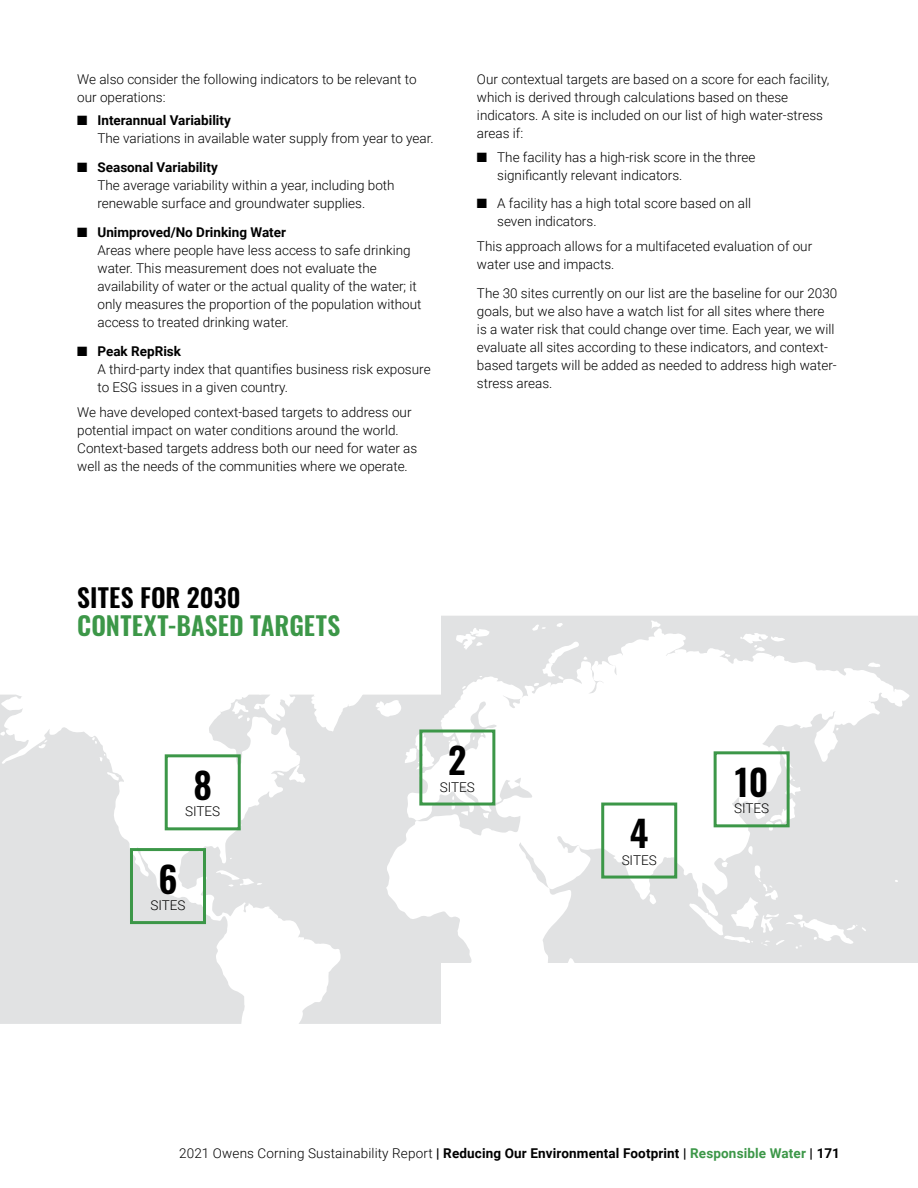
<style>
.page{position:relative;width:918px;height:1188px;background:#fff}
.page>*{position:absolute;margin:0;border:0;box-sizing:border-box;transform-origin:0 0}
.t1{font:600 36px "Oswald";color:#000}
.t2{font:600 25.5px "Oswald";letter-spacing:.005em;color:#3c9748}
.t3{font:600 25.5px "Oswald";letter-spacing:.005em;color:#000}
.t4{font:300 13.5px/18px "Roboto";color:#000}
.t5{font:700 13.5px "Roboto";letter-spacing:.01em;color:#000}
.s1{font-weight:700}
.s2{font-weight:300}
.s3{color:#3c9748}
</style>
<div class="page">
<svg style="left:0;top:616px;width:918px;height:408px"></svg>
<svg style="left:386px;top:628px;width:524px;height:342px"></svg>
<svg style="left:648px;top:894px;width:8px;height:11px"></svg>
<svg style="left:482px;top:813px;width:7px;height:6px"></svg>
<svg style="left:748px;top:846px;width:5px;height:9px"></svg>
<svg style="left:766px;top:747px;width:35px;height:84px"></svg>
<svg style="left:472px;top:736px;width:3px;height:4px"></svg>
<svg style="left:449px;top:736px;width:11px;height:14px"></svg>
<svg style="left:462px;top:685px;width:4px;height:4px"></svg>
<svg style="left:557px;top:623px;width:6px;height:5px"></svg>
<svg style="left:532px;top:624px;width:14px;height:7px"></svg>
<svg style="left:534px;top:641px;width:54px;height:45px"></svg>
<svg style="left:455px;top:628px;width:35px;height:22px"></svg>
<svg style="left:740px;top:633px;width:45px;height:19px"></svg>
<svg style="left:868px;top:662px;width:13px;height:6px"></svg>
<svg style="left:651px;top:619px;width:10px;height:10px"></svg>
<svg style="left:724px;top:653px;width:7px;height:4px"></svg>
<svg style="left:142px;top:616px;width:293px;height:167px"></svg>
<svg style="left:451px;top:796px;width:17px;height:20px"></svg>
<svg style="left:689px;top:861px;width:177px;height:88px"></svg>
<svg style="left:558px;top:957px;width:17px;height:13px"></svg>
<svg style="left:1px;top:667px;width:340px;height:357px;fill:#e1e2e3"></svg>
<div style="left:165px;top:754px;width:76px;height:76px;border:3px solid #3c9748"></div>
<div style="left:130px;top:848px;width:76px;height:76px;border:3px solid #3c9748"></div>
<div style="left:419px;top:730px;width:76px;height:76px;border:3px solid #3c9748"></div>
<div style="left:601px;top:803px;width:76px;height:76px;border:3px solid #3c9748"></div>
<div style="left:714px;top:751px;width:76px;height:76px;border:3px solid #3c9748"></div>
<p class="t4" style="left:77px;top:70px;width:341px">We also consider the following indicators to be relevant to our operations:</p>
<p class="t4" style="left:97px;top:111px;width:338px;text-indent:-20px">■ <span class="s1">Interannual Variability<br></span>The variations in available water supply from year to year.</p>
<p class="t4" style="left:97px;top:158px;width:299px;text-indent:-20px">■ <span class="s1">Seasonal Variability<br></span>The average variability within a year, including both renewable surface and groundwater supplies.</p>
<p class="t4" style="left:97px;top:223px;width:325px;text-indent:-20px">■ <span class="s1">Unimproved/No Drinking Water<br></span>Areas where people have less access to safe drinking water. This measurement does not evaluate the availability of water or the actual quality of the water; it only measures the proportion of the population without access to treated drinking water.</p>
<p class="t4" style="left:97px;top:342px;width:335px;text-indent:-20px">■ <span class="s1">Peak RepRisk<br></span>A third-party index that quantifies business risk exposure to ESG issues in a given country.</p>
<p class="t4" style="left:77px;top:402px;width:342px">We have developed context-based targets to address our potential impact on water conditions around the world.<br>Context-based targets address both our need for water as well as the needs of the communities where we operate.</p>
<p class="t4" style="left:477px;top:70px;width:354px">Our contextual targets are based on a score for each facility, which is derived through calculations based on these indicators. A site is included on our list of high water-stress areas if:</p>
<p class="t4" style="left:497px;top:147px;width:260px;text-indent:-20px">■ The facility has a high-risk score in the three significantly relevant indicators.</p>
<p class="t4" style="left:497px;top:194px;width:255px;text-indent:-20px">■ A facility has a high total score based on all seven indicators.</p>
<p class="t4" style="left:477px;top:237px;width:337px">This approach allows for a multifaceted evaluation of our water use and impacts.</p>
<p class="t4" style="left:477px;top:284px;width:362px">The 30 sites currently on our list are the baseline for our 2030 goals, but we also have a watch list for all sites where there is a water risk that could change over time. Each year, we will evaluate all sites according to these indicators, and context&shy;based targets will be added as needed to address high water&shy;stress areas.</p>
<h2 class="t3" style="left:77px;top:584px;width:165px">SITES FOR 2030</h2>
<h2 class="t2" style="left:77px;top:612px;width:265px">CONTEXT-BASED TARGETS</h2>
<h1 class="t1" style="left:193px;top:767px;width:20px">8</h1>
<p class="t4" style="left:185px;top:802px;width:37px">SITES</p>
<h1 class="t1" style="left:158px;top:861px;width:21px">6</h1>
<p class="t4" style="left:150px;top:896px;width:37px">SITES</p>
<h1 class="t1" style="left:448px;top:742px;width:20px">2</h1>
<p class="t4" style="left:440px;top:777px;width:37px">SITES</p>
<h1 class="t1" style="left:630px;top:815px;width:20px">4</h1>
<p class="t4" style="left:622px;top:850px;width:37px">SITES</p>
<h1 class="t1" style="left:735px;top:764px;width:35px">10</h1>
<p class="t4" style="left:734px;top:799px;width:37px">SITES</p>
<p class="t5" style="left:179px;top:1143px;width:662px"><span class="s2">2021 Owens Corning Sustainability Report</span> | Reducing Our Environmental Footprint | <span class="s3">Responsible Water</span> | 171</p>
</div>
